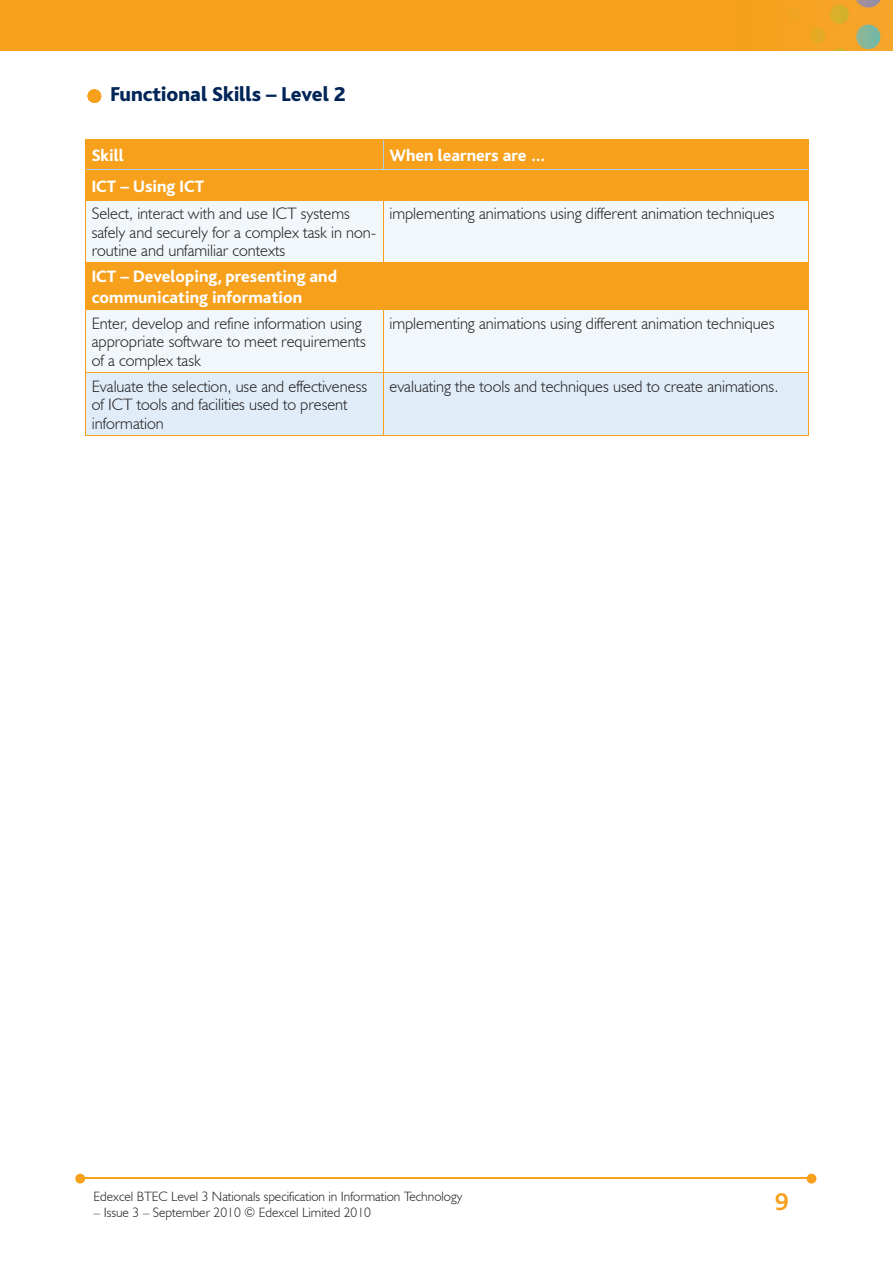
<style>
.page{position:relative;width:893px;height:1263px;background:#fff}
.page>*{position:absolute;margin:0;border:0;box-sizing:border-box;transform-origin:0 0}
.t1{font:700 25.5px "Bliss";color:#f6a01b}
.t2{font:800 21px "Bliss";color:#002556}
.t3{font:800 17.25px/21px "Bliss";color:#fff}
.t4{font:300 16.5px/18.8px "Humanist 521 BT";color:#231f20}
.t5{font:300 13.5px "Humanist 521 BT";color:#231f20}
</style>
<div class="page">
<img style="left:0;top:0;width:893px;height:51px">
<hr style="left:82px;top:1178px;width:728px;height:1px;background:#f6a01b">
<svg style="left:807px;top:1174px;width:9px;height:9px"></svg>
<svg style="left:75px;top:1174px;width:10px;height:9px"></svg>
<svg style="left:88px;top:89px;width:13px;height:14px"></svg>
<div style="left:86px;top:140px;width:722px;height:60px;background:#f6a01b"></div>
<div style="left:86px;top:201px;width:722px;height:171px;background:#f2f7fb"></div>
<div style="left:86px;top:263px;width:722px;height:46px;background:#f6a01b"></div>
<div style="left:86px;top:373px;width:722px;height:62px;background:#e0edf8"></div>
<hr style="left:383px;top:140px;width:1px;height:30px;background:#accfed">
<hr style="left:86px;top:170px;width:297px;height:1px;background:#accfed">
<hr style="left:383px;top:170px;width:425px;height:1px;background:#accfed">
<hr style="left:85px;top:140px;width:1px;height:30px;background:#f6a01b">
<hr style="left:808px;top:140px;width:1px;height:30px;background:#f6a01b">
<hr style="left:85px;top:139px;width:298px;height:1px;background:#f6a01b">
<hr style="left:383px;top:139px;width:426px;height:1px;background:#f6a01b">
<hr style="left:383px;top:170px;width:1px;height:30px;background:#f6a01b">
<hr style="left:85px;top:170px;width:1px;height:30px;background:#f6a01b">
<hr style="left:808px;top:170px;width:1px;height:30px;background:#f6a01b">
<hr style="left:85px;top:200px;width:1px;height:62px;background:#f6a01b">
<hr style="left:85px;top:200px;width:298px;height:1px;background:#f6a01b">
<hr style="left:383px;top:200px;width:1px;height:62px;background:#f6a01b">
<hr style="left:808px;top:200px;width:1px;height:62px;background:#f6a01b">
<hr style="left:383px;top:200px;width:426px;height:1px;background:#f6a01b">
<hr style="left:85px;top:263px;width:1px;height:46px;background:#f6a01b">
<hr style="left:85px;top:262px;width:298px;height:1px;background:#f6a01b">
<hr style="left:383px;top:263px;width:1px;height:46px;background:#f6a01b">
<hr style="left:808px;top:263px;width:1px;height:46px;background:#f6a01b">
<hr style="left:383px;top:262px;width:426px;height:1px;background:#f6a01b">
<hr style="left:85px;top:310px;width:1px;height:62px;background:#f6a01b">
<hr style="left:85px;top:309px;width:298px;height:1px;background:#f6a01b">
<hr style="left:383px;top:310px;width:1px;height:62px;background:#f6a01b">
<hr style="left:808px;top:310px;width:1px;height:62px;background:#f6a01b">
<hr style="left:383px;top:309px;width:426px;height:1px;background:#f6a01b">
<hr style="left:85px;top:435px;width:298px;height:1px;background:#f6a01b">
<hr style="left:85px;top:373px;width:1px;height:62px;background:#f6a01b">
<hr style="left:85px;top:372px;width:298px;height:1px;background:#f6a01b">
<hr style="left:383px;top:435px;width:426px;height:1px;background:#f6a01b">
<hr style="left:383px;top:373px;width:1px;height:62px;background:#f6a01b">
<hr style="left:808px;top:373px;width:1px;height:62px;background:#f6a01b">
<hr style="left:383px;top:372px;width:426px;height:1px;background:#f6a01b">
<p class="t2" style="left:111px;top:83px;width:237px">Functional Skills – Level 2</p>
<p class="t3" style="left:92px;top:146px;width:33px">Skill</p>
<p class="t3" style="left:389px;top:146px;width:158px">When learners are …</p>
<p class="t3" style="left:92px;top:176px;width:114px">ICT – Using ICT</p>
<p class="t4" style="left:92px;top:204px;width:286px">Select, interact with and use ICT systems safely and securely for a complex task in non&shy;routine and unfamiliar contexts</p>
<p class="t4" style="left:389px;top:204px;width:386px">implementing animations using different animation techniques</p>
<p class="t3" style="left:92px;top:267px;width:247px">ICT – Developing, presenting and communicating information</p>
<p class="t4" style="left:92px;top:313px;width:275px">Enter, develop and refine information using appropriate software to meet requirements of a complex task</p>
<p class="t4" style="left:389px;top:313px;width:386px">implementing animations using different animation techniques</p>
<p class="t4" style="left:92px;top:376px;width:277px">Evaluate the selection, use and effectiveness of ICT tools and facilities used to present information</p>
<p class="t4" style="left:389px;top:376px;width:391px">evaluating the tools and techniques used to create animations.</p>
<p class="t5" style="left:94px;top:1188px;width:370px">Edexcel BTEC Level 3 Nationals specification in Information Technology</p>
<p class="t5" style="left:94px;top:1204px;width:279px">– Issue 3 – September 2010 © Edexcel Limited 2010</p>
<h1 class="t1" style="left:775px;top:1189px;width:15px">9</h1>
</div>
